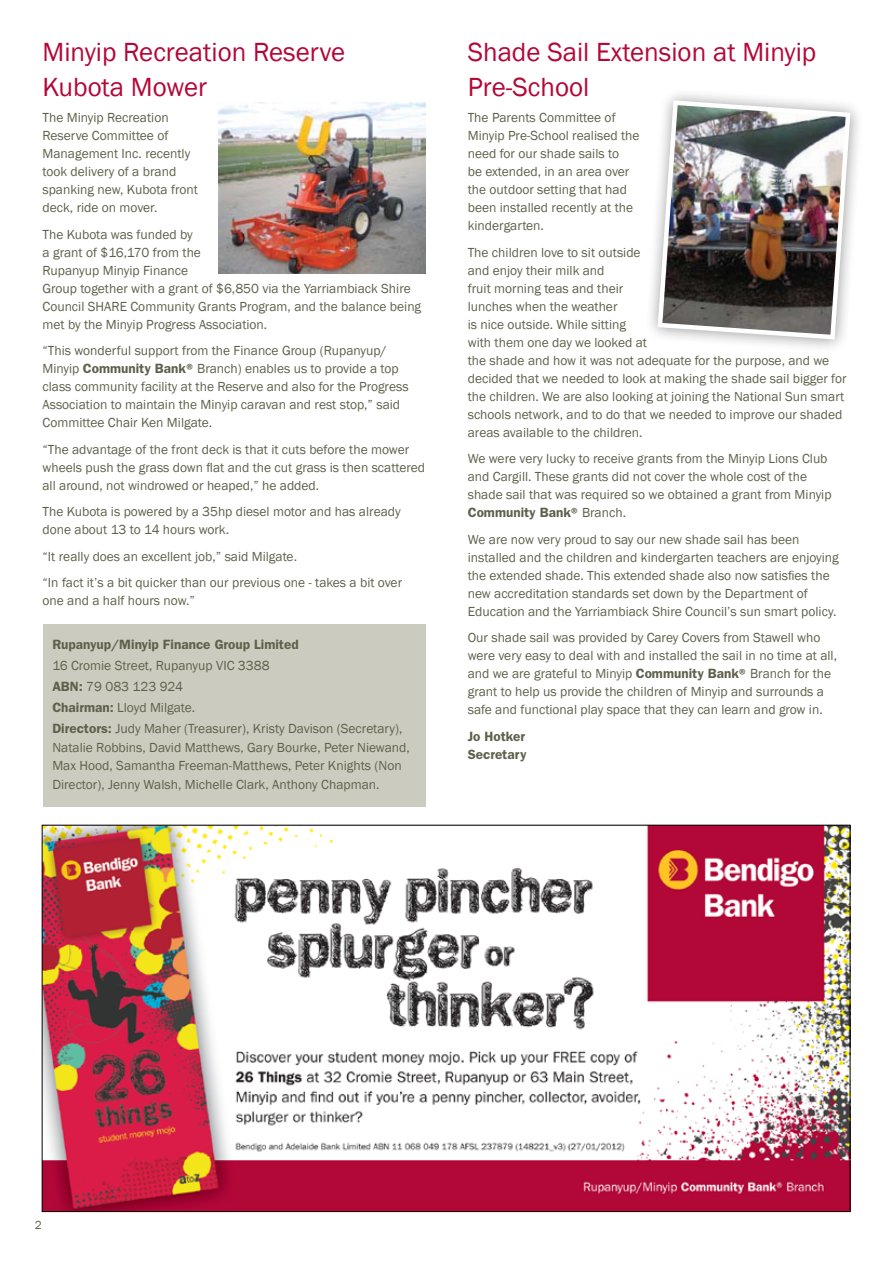
<style>
.page{position:relative;width:893px;height:1263px;background:#fff}
.page>*{position:absolute;margin:0;border:0;box-sizing:border-box;transform-origin:0 0}
.t1{font:27px/34.5px "Franklin Gothic";color:#b30838}
.t2{font:13.5px/18px "Franklin Gothic";color:#5f604b}
.t3{font:600 13.5px/18px "Franklin Gothic";color:#5f604b}
.t4{font:12px "Franklin Gothic";color:#5f604b}
.s1{font-weight:600}
</style>
<div class="page">
<img style="left:44px;top:827px;width:804px;height:383px">
<img style="left:218px;top:102px;width:207px;height:172px">
<div style="left:643px;top:86px;width:220px;height:266px;background:#000;opacity:.4"></div>
<img style="left:655px;top:98px;width:198px;height:244px">
<div style="left:43px;top:624px;width:382px;height:182px;background:#cbccbf"></div>
<h1 class="t1" style="left:43px;top:36px;width:304px">Minyip Recreation Reserve<br>Kubota Mower</h1>
<p class="t2" style="left:43px;top:109px;width:157px">The Minyip Recreation<br>Reserve Committee of<br>Management Inc. recently took delivery of a brand spanking new, Kubota front deck, ride on mover.</p>
<p class="t2" style="left:43px;top:226px;width:380px">The Kubota was funded by<br>a grant of $16,170 from the<br>Rupanyup Minyip Finance<br>Group together with a grant of $6,850 via the Yarriambiack Shire Council SHARE Community Grants Program, and the balance being met by the Minyip Progress Association.</p>
<p class="t2" style="left:43px;top:342px;width:368px">“This wonderful support from the Finance Group (Rupanyup/ Minyip <span class="s1">Community Bank®</span> Branch) enables us to provide a top class community facility at the Reserve and also for the Progress Association to maintain the Minyip caravan and rest stop,” said Committee Chair Ken Milgate.</p>
<p class="t2" style="left:43px;top:441px;width:384px">“The advantage of the front deck is that it cuts before the mower wheels push the grass down flat and the cut grass is then scattered all around, not windrowed or heaped,” he added.</p>
<p class="t2" style="left:43px;top:503px;width:360px">The Kubota is powered by a 35hp diesel motor and has already done about 13 to 14 hours work.</p>
<p class="t2" style="left:43px;top:543px;width:361px;line-height:26.5px">“It really does an excellent job,” said Milgate.<br>“In fact it’s a bit quicker than our previous one - takes a bit over</p>
<p class="t2" style="left:43px;top:592px;width:154px">one and a half hours now.”</p>
<p class="t3" style="left:52px;top:635px;width:248px">Rupanyup/Minyip Finance Group Limited</p>
<p class="t2" style="left:52px;top:655px;width:352px;line-height:21px">16 Cromie Street, Rupanyup VIC 3388<br><span class="s1">ABN:</span> 79 083 123 924<br><span class="s1">Chairman:</span> Lloyd Milgate.<br><span class="s1">Directors:</span> Judy Maher (Treasurer), Kristy Davison (Secretary),</p>
<p class="t2" style="left:52px;top:738px;width:359px;line-height:18.6px">Natalie Robbins, David Matthews, Gary Bourke, Peter Niewand,<br>Max Hood, Samantha Freeman-Matthews, Peter Knights (Non<br>Director), Jenny Walsh, Michelle Clark, Anthony Chapman.</p>
<h1 class="t1" style="left:468px;top:36px;width:350px">Shade Sail Extension at Minyip<br>Pre-School</h1>
<p class="t2" style="left:468px;top:109px;width:173px">The Parents Committee of<br>Minyip Pre-School realised the need for our shade sails to<br>be extended, in an area over the outdoor setting that had been installed recently at the kindergarten.</p>
<p class="t2" style="left:468px;top:244px;width:380px">The children love to sit outside<br>and enjoy their milk and<br>fruit morning teas and their<br>lunches when the weather<br>is nice outside. While sitting<br>with them one day we looked at<br>the shade and how it was not adequate for the purpose, and we decided that we needed to look at making the shade sail bigger for the children. We are also looking at joining the National Sun smart schools network, and to do that we needed to improve our shaded areas available to the children.</p>
<p class="t2" style="left:468px;top:450px;width:365px">We were very lucky to receive grants from the Minyip Lions Club and Cargill. These grants did not cover the whole cost of the shade sail that was required so we obtained a grant from Minyip <span class="s1">Community Bank®</span> Branch.</p>
<p class="t2" style="left:468px;top:531px;width:373px">We are now very proud to say our new shade sail has been installed and the children and kindergarten teachers are enjoying the extended shade. This extended shade also now satisfies the new accreditation standards set down by the Department of Education and the Yarriambiack Shire Council’s sun smart policy.</p>
<p class="t2" style="left:468px;top:629px;width:371px">Our shade sail was provided by Carey Covers from Stawell who were very easy to deal with and installed the sail in no time at all, and we are grateful to Minyip <span class="s1">Community Bank®</span> Branch for the grant to help us provide the children of Minyip and surrounds a safe and functional play space that they can learn and grow in.</p>
<p class="t3" style="left:468px;top:727px;width:60px">Jo Hotker<br>Secretary</p>
<p class="t4" style="left:35px;top:1217px;width:9px">2</p>
</div>
